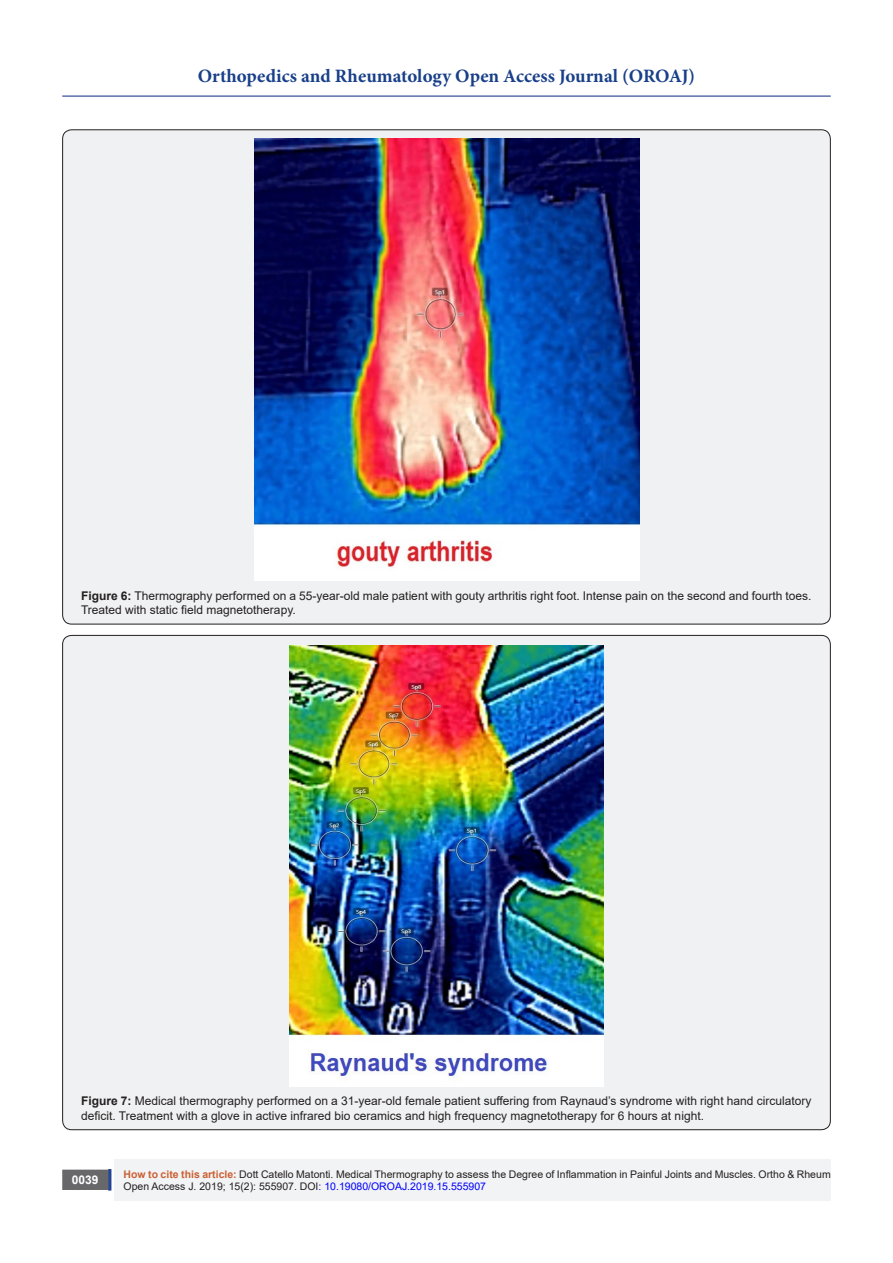
<style>
.page{position:relative;width:893px;height:1263px;background:#fff}
.page>*{position:absolute;margin:0;border:0;box-sizing:border-box;transform-origin:0 0}
.t1{font:700 18.9px "Minion Pro";color:#183f89}
.t2{font:12px/14.4px "Arial";color:#231f20}
.t3{font:700 12px "Arial";color:#fff}
.t4{font:10.5px/12.6px "Arial";color:#231f20}
.s1{font-weight:700}
.s2{font-weight:700;color:#ca6035}
.s3{color:#00f}
</style>
<div class="page">
<div style="left:115px;top:1160px;width:716px;height:41px;background:#f2f3f4"></div>
<div style="left:63px;top:1170px;width:44px;height:19px;background:#68676a"></div>
<div style="left:62px;top:1169px;width:46px;height:21px;border:2px solid #68676a"></div>
<div style="left:108px;top:1169px;width:3px;height:21px;background:#1c6d90;border:2px solid #253f8e"></div>
<hr style="left:62px;top:96px;width:769px;height:1px;background:#253f8e">
<div style="left:63px;top:130px;width:767px;height:494px;background:#f0f1f2;border-radius:9px"></div>
<img style="left:254px;top:139px;width:385px;height:441px">
<div style="left:63px;top:635px;width:767px;height:495px;background:#f0f1f2;border-radius:9px"></div>
<img style="left:290px;top:646px;width:313px;height:440px">
<h1 class="t1" style="left:198px;top:63px;width:499px">Orthopedics and Rheumatology Open Access Journal (OROAJ)</h1>
<p class="t2" style="left:81px;top:588px;width:732px"><span class="s1">Figure 6:</span> Thermography performed on a 55-year-old male patient with gouty arthritis right foot. Intense pain on the second and fourth toes.<br>Treated with static field magnetotherapy.</p>
<p class="t2" style="left:81px;top:1094px;width:732px"><span class="s1">Figure 7:</span> Medical thermography performed on a 31-year-old female patient suffering from Raynaud’s syndrome with right hand circulatory deficit. Treatment with a glove in active infrared bio ceramics and high frequency magnetotherapy for 6 hours at night.</p>
<p class="t3" style="left:72px;top:1171px;width:28px">0039</p>
<p class="t4" style="left:124px;top:1168px;width:709px"><span class="s2">How to cite this article:</span> Dott Catello Matonti. Medical Thermography to assess the Degree of Inflammation in Painful Joints and Muscles. Ortho &amp; Rheum<br>Open Access J. 2019; 15(2): 555907. DOI<span class="s3">: 10.19080/OROAJ.2019.15.555907</span></p>
</div>
